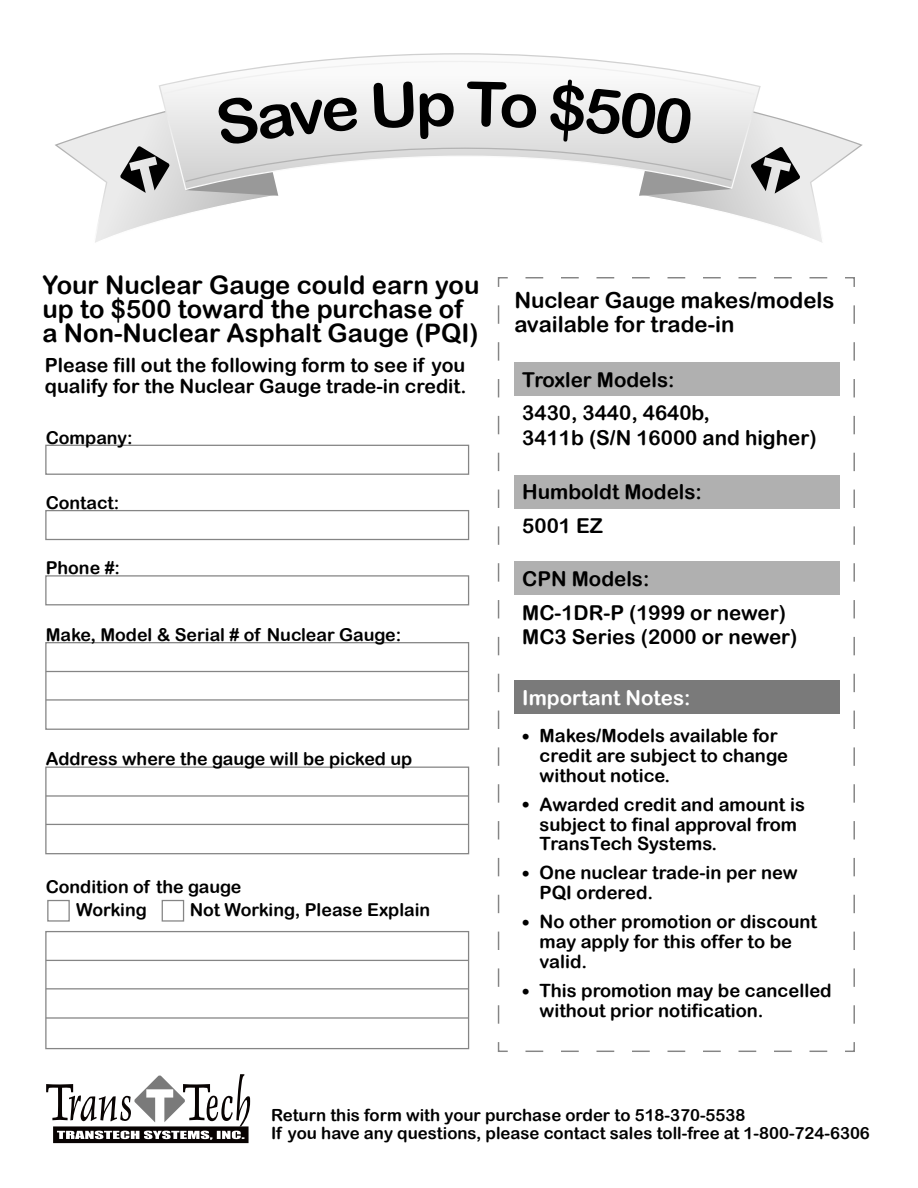
<style>
.page{position:relative;width:918px;height:1188px;background:#fff}
.page>*{position:absolute;margin:0;border:0;box-sizing:border-box;transform-origin:0 0}
.t1{font:25.5px/24px "Arial Rounded MT Bold";color:#000}
.t2{font:22.2px/24.5px "Arial Rounded MT Bold";color:#000}
.t3{font:20.55px/33.6px "Arial Rounded MT Bold";color:#000}
.t4{font:20.55px "Arial Rounded MT Bold";color:#fff}
.t5{font:19.5px/20.7px "Arial Rounded MT Bold";color:#000}
.t6{font:18.3px/19.8px "Arial Rounded MT Bold";color:#000}
.t7{font:17.7px/22.6px "Arial Rounded MT Bold";color:#000}
.t8{font:16.8px/17.5px "Arial Rounded MT Bold";color:#000}
</style>
<div class="page">
<svg style="left:845px;top:1042px;width:10px;height:10px"></svg>
<svg style="left:525px;top:1051px;width:302px;height:1px"></svg>
<svg style="left:497px;top:1042px;width:11px;height:10px"></svg>
<svg style="left:498px;top:305px;width:1px;height:719px"></svg>
<svg style="left:497px;top:277px;width:11px;height:10px"></svg>
<svg style="left:526px;top:277px;width:302px;height:1px"></svg>
<svg style="left:845px;top:277px;width:10px;height:10px"></svg>
<svg style="left:853px;top:305px;width:2px;height:719px"></svg>
<div style="left:45px;top:445px;width:424px;height:30px;border:1px solid #858585"></div>
<div style="left:514px;top:362px;width:325px;height:33px;background:#b0b0b0"></div>
<div style="left:514px;top:475px;width:325px;height:33px;background:#b0b0b0"></div>
<div style="left:514px;top:561px;width:325px;height:34px;background:#b0b0b0"></div>
<div style="left:514px;top:680px;width:325px;height:34px;background:#7a7a7a"></div>
<svg style="left:46px;top:1074px;width:204px;height:69px"></svg>
<div style="left:45px;top:510px;width:424px;height:30px;border:1px solid #858585"></div>
<div style="left:45px;top:575px;width:424px;height:30px;border:1px solid #858585"></div>
<div style="left:45px;top:642px;width:424px;height:88px;border:1px solid #858585"></div>
<hr style="left:46px;top:671px;width:423px;height:1px;background:#858585">
<hr style="left:46px;top:699px;width:423px;height:2px;background:#858585">
<div style="left:45px;top:767px;width:424px;height:87px;border:1px solid #858585"></div>
<hr style="left:46px;top:795px;width:423px;height:2px;background:#858585">
<hr style="left:46px;top:824px;width:423px;height:1px;background:#858585">
<div style="left:45px;top:931px;width:424px;height:118px;border:1px solid #858585"></div>
<div style="left:47px;top:900px;width:23px;height:22px;border:1px solid #858585"></div>
<div style="left:162px;top:900px;width:22px;height:22px;border:1px solid #858585"></div>
<hr style="left:46px;top:960px;width:423px;height:1px;background:#858585">
<hr style="left:46px;top:988px;width:423px;height:1px;background:#858585">
<hr style="left:46px;top:1017px;width:423px;height:2px;background:#858585">
<svg style="left:194px;top:53px;width:527px;height:25px"></svg>
<svg style="left:55px;top:78px;width:808px;height:165px"></svg>
<h1 class="t1" style="left:42px;top:272px;width:439px">Your Nuclear Gauge could earn you up to $500 toward the purchase of a Non-Nuclear Asphalt Gauge (PQI)</h1>
<p class="t5" style="left:45px;top:355px;width:423px">Please fill out the following form to see if you qualify for the Nuclear Gauge trade-in credit.</p>
<p class="t7" style="left:46px;top:426px;width:89px">Company:</p>
<p class="t7" style="left:46px;top:491px;width:75px">Contact:</p>
<p class="t7" style="left:46px;top:556px;width:76px">Phone #:</p>
<p class="t7" style="left:46px;top:623px;width:357px">Make, Model &amp; Serial # of Nuclear Gauge:</p>
<p class="t7" style="left:46px;top:748px;width:368px">Address where the gauge will be picked up</p>
<p class="t7" style="left:76px;top:875px;width:167px;text-indent:-31px">Condition of the gauge<br>Working</p>
<p class="t7" style="left:190px;top:898px;width:242px">Not Working, Please Explain</p>
<p class="t2" style="left:514px;top:287px;width:322px">Nuclear Gauge makes/models available for trade-in</p>
<p class="t3" style="left:522px;top:362px;width:189px">Troxler Models:<br>3430, 3440, 4640b,</p>
<p class="t3" style="left:522px;top:420px;width:296px">3411b (S/N 16000 and higher)</p>
<p class="t3" style="left:522px;top:475px;width:181px">Humboldt Models:<br>5001 EZ</p>
<p class="t3" style="left:522px;top:562px;width:265px">CPN Models:<br>MC-1DR-P (1999 or newer)</p>
<p class="t3" style="left:522px;top:620px;width:277px">MC3 Series (2000 or newer)</p>
<p class="t4" style="left:522px;top:686px;width:170px">Important Notes:</p>
<p class="t6" style="left:540px;top:725px;width:250px">Makes/Models available for credit are subject to change without notice.</p>
<p class="t3" style="left:522px;top:719px;width:9px">•</p>
<p class="t3" style="left:522px;top:788px;width:9px">•</p>
<p class="t6" style="left:540px;top:794px;width:267px">Awarded credit and amount is subject to final approval from<br>TransTech Systems.</p>
<p class="t3" style="left:522px;top:857px;width:9px">•</p>
<p class="t6" style="left:540px;top:863px;width:260px">One nuclear trade-in per new<br>PQI ordered.</p>
<p class="t3" style="left:522px;top:906px;width:9px">•</p>
<p class="t6" style="left:540px;top:912px;width:279px">No other promotion or discount may apply for this offer to be valid.</p>
<p class="t3" style="left:522px;top:974px;width:9px">•</p>
<p class="t6" style="left:540px;top:980px;width:294px">This promotion may be cancelled without prior notification.</p>
<p class="t8" style="left:271px;top:1106px;width:600px">Return this form with your purchase order to 518-370-5538<br>If you have any questions, please contact sales toll-free at 1-800-724-6306</p>
</div>
